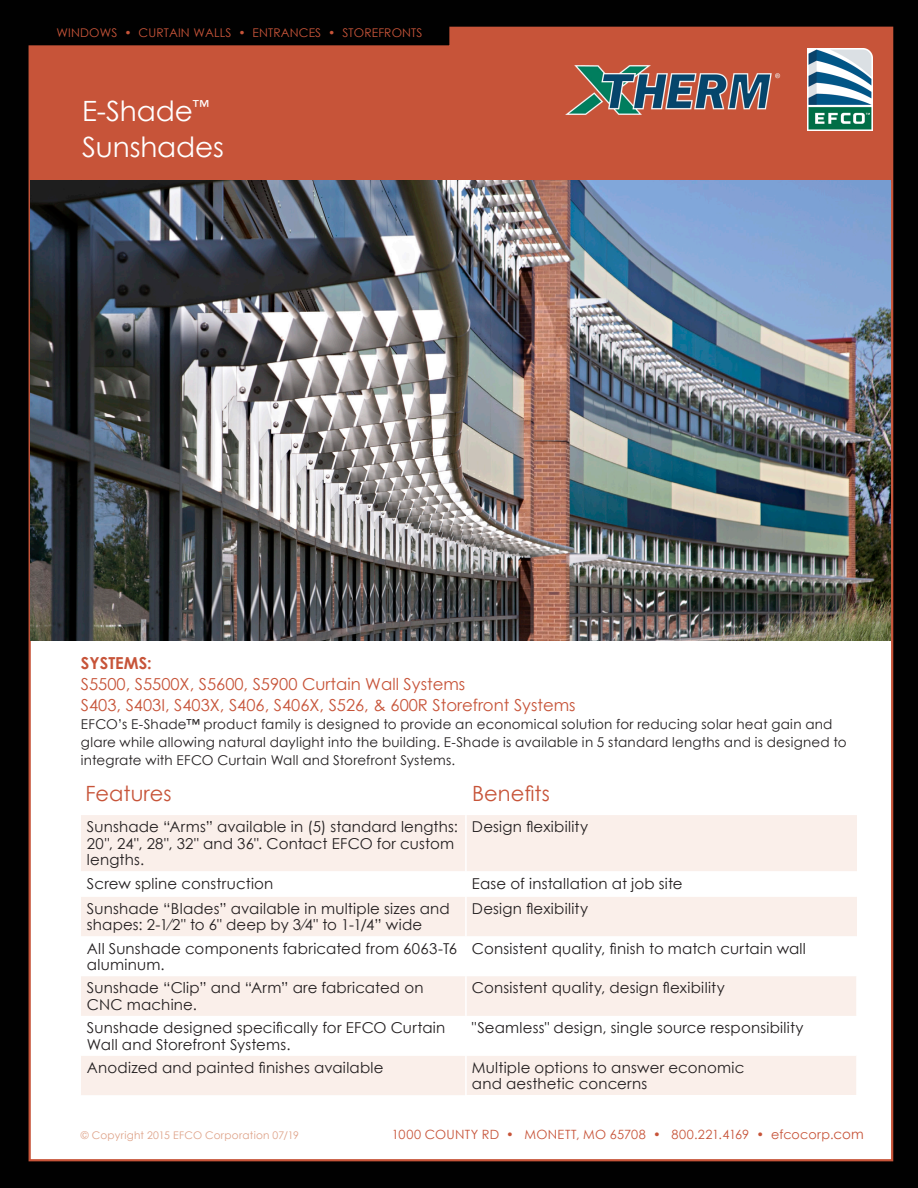
<style>
.page{position:relative;width:918px;height:1188px;background:#010101}
.page>*{position:absolute;margin:0;border:0;box-sizing:border-box;transform-origin:0 0}
.t1{font:27.9px/36px "Century Gothic";letter-spacing:-.005em;color:#fff}
.t2{font:21px "Century Gothic";color:#c75439}
.t3{font:16.5px/21px "Century Gothic";color:#c75439}
.t4{font:700 16.5px "Century Gothic";color:#c75439}
.t5{font:15px/16.5px "Century Gothic";letter-spacing:.015em;color:#231f20}
.t6{font:13.5px/18px "Century Gothic";letter-spacing:.015em;color:#231f20}
.t7{font:12.75px "Century Gothic";letter-spacing:.02em;color:#c75439}
.t8{font:12px "Century Gothic";letter-spacing:.01em;color:#c75439}
.t9{font:10.5px "Century Gothic";letter-spacing:.025em;color:#dea288}
.s1{font-size:13.5px}
</style>
<div class="page">
<div style="left:28px;top:26px;width:866px;height:1136px;background:#fff"></div>
<div style="left:30px;top:28px;width:862px;height:155px;background:#c75439"></div>
<img style="left:31px;top:180px;width:860px;height:461px">
<div style="left:81px;top:815px;width:776px;height:121px;background:#faefea"></div>
<div style="left:81px;top:871px;width:776px;height:26px;background:#fff"></div>
<svg style="left:81px;top:936px;width:776px;height:183px;background:#fcf7f5"></svg>
<div style="left:466px;top:1095px;width:391px;height:24px;background:#fff"></div>
<hr style="left:465px;top:815px;width:2px;height:56px;background:#fff">
<hr style="left:465px;top:871px;width:2px;height:26px;background:#fff">
<hr style="left:465px;top:897px;width:2px;height:39px;background:#fff">
<hr style="left:465px;top:936px;width:2px;height:40px;background:#fff">
<hr style="left:465px;top:1016px;width:2px;height:40px;background:#fff">
<hr style="left:465px;top:1095px;width:2px;height:24px;background:#fff">
<hr style="left:465px;top:976px;width:2px;height:40px;background:#fff">
<hr style="left:856px;top:976px;width:2px;height:40px;background:#fff">
<hr style="left:465px;top:1056px;width:2px;height:39px;background:#fff">
<hr style="left:856px;top:1056px;width:2px;height:39px;background:#fff">
<img style="left:808px;top:48px;width:65px;height:83px">
<img style="left:561px;top:60px;width:221px;height:59px">
<p class="t8" style="left:57px;top:25px;width:367px">WINDOWS • CURTAIN WALLS • ENTRANCES • STOREFRONTS</p>
<h1 class="t1" style="left:82px;top:93px;width:143px">E-Shade<sup>™<br></sup>Sunshades</h1>
<p class="t4" style="left:81px;top:651px;width:72px">SYSTEMS:</p>
<p class="t3" style="left:81px;top:674px;width:496px">S5500, S5500X, S5600, S5900 Curtain Wall Systems<br>S403, S403I, S403X, S406, S406X, S526, &amp; 600R Storefront Systems</p>
<p class="t6" style="left:81px;top:715px;width:767px">EFCO’s E-Shade™ product family is designed to provide an economical solution for reducing solar heat gain and glare while allowing natural daylight into the building. E-Shade is available in 5 standard lengths and is designed to integrate with EFCO Curtain Wall and Storefront Systems.</p>
<h2 class="t2" style="left:85px;top:778px;width:88px">Features</h2>
<h2 class="t2" style="left:472px;top:778px;width:79px">Benefits</h2>
<p class="t5" style="left:87px;top:818px;width:373px">Sunshade “Arms” available in (5) standard lengths:<br>20", 24", 28", 32" and 36". Contact EFCO for custom lengths.</p>
<p class="t5" style="left:472px;top:818px;width:118px">Design flexibility</p>
<p class="t5" style="left:87px;top:875px;width:188px">Screw spline construction</p>
<p class="t5" style="left:472px;top:875px;width:212px">Ease of installation at job site</p>
<p class="t5" style="left:87px;top:900px;width:364px">Sunshade “Blades” available in multiple sizes and shapes: 2-1⁄2" to 6" deep by 3⁄4" to 1-1/4” wide</p>
<p class="t5" style="left:472px;top:900px;width:118px">Design flexibility</p>
<p class="t5" style="left:87px;top:940px;width:372px">All Sunshade components fabricated from 6063-T6 aluminum.</p>
<p class="t5" style="left:472px;top:940px;width:336px">Consistent quality, finish to match curtain wall</p>
<p class="t5" style="left:87px;top:980px;width:338px">Sunshade “Clip” and “Arm” are fabricated on<br>CNC machine.</p>
<p class="t5" style="left:472px;top:980px;width:254px">Consistent quality, design flexibility</p>
<p class="t5" style="left:87px;top:1019px;width:360px">Sunshade designed specifically for EFCO Curtain<br>Wall and Storefront Systems.</p>
<p class="t5" style="left:472px;top:1019px;width:333px">"Seamless" design, single source responsibility</p>
<p class="t5" style="left:87px;top:1059px;width:298px">Anodized and painted finishes available</p>
<p class="t5" style="left:472px;top:1059px;width:274px">Multiple options to answer economic and aesthetic concerns</p>
<p class="t9" style="left:81px;top:1128px;width:220px">© Copyright 2015 EFCO Corporation 07/19</p>
<p class="t7" style="left:392px;top:1125px;width:474px">1000 COUNTY RD • MONETT, MO 65708 • 800.221.4169 • efcocorp.<span class="s1">com</span></p>
</div>
